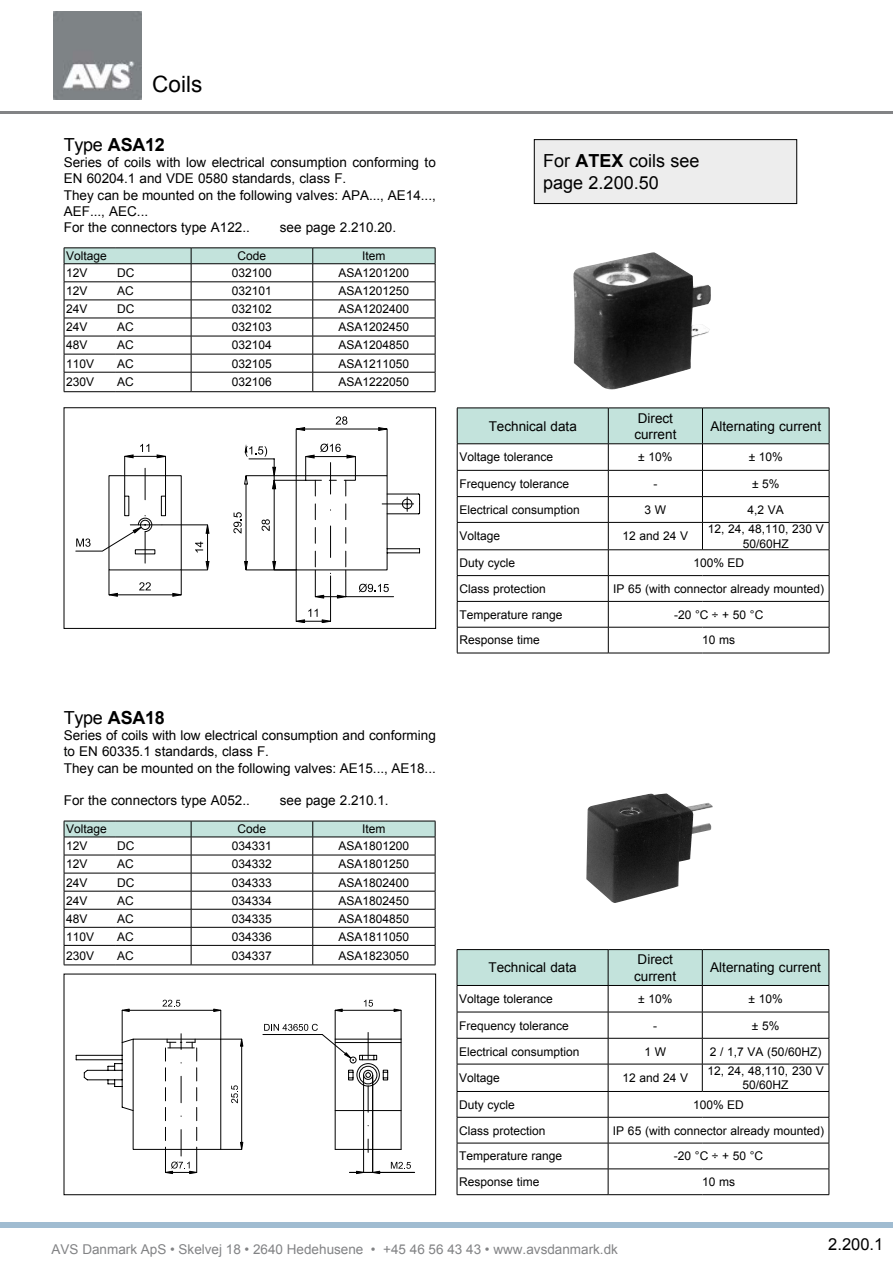
<style>
.page{position:relative;width:893px;height:1263px;background:#fff}
.page>*{position:absolute;margin:0;border:0;box-sizing:border-box;transform-origin:0 0}
.t1{font:22.5px "Arial";color:#000}
.t2{font:18px/21.6px "Arial";color:#000}
.t3{font:700 18px "Arial";letter-spacing:-.015em;color:#000}
.t4{font:16.5px "Arial";color:#000}
.t5{font:13.5px/16.2px "Arial";color:#000}
.t6{font:13.5px "Arial";color:#828385}
.t7{font:12px/14.4px "Arial";color:#000;text-align:center}
.s1{font-weight:400}
.s2{font-weight:700}
</style>
<div class="page">
<img style="left:573px;top:252px;width:138px;height:137px">
<hr style="left:380px;top:1172px;width:35px;height:1px;background:#000">
<svg style="left:75px;top:1000px;width:336px;height:174px"></svg>
<div style="left:64px;top:974px;width:372px;height:221px;border:1px solid #000"></div>
<img style="left:586px;top:793px;width:127px;height:110px">
<div style="left:534px;top:140px;width:263px;height:64px;background:#ededed"></div>
<div style="left:534px;top:139px;width:263px;height:65px;border:1px solid #000"></div>
<hr style="left:296px;top:570px;width:1px;height:51px;background:#000">
<hr style="left:330px;top:576px;width:1px;height:45px;background:#000">
<svg style="left:295px;top:609px;width:37px;height:14px"></svg>
<hr style="left:296px;top:429px;width:1px;height:46px;background:#000">
<hr style="left:387px;top:429px;width:1px;height:46px;background:#000">
<hr style="left:305px;top:429px;width:74px;height:1px;background:#000">
<svg style="left:295px;top:427px;width:10px;height:4px"></svg>
<svg style="left:378px;top:427px;width:10px;height:4px"></svg>
<svg style="left:336px;top:416px;width:11px;height:9px"></svg>
<svg style="left:76px;top:443px;width:344px;height:156px"></svg>
<div style="left:64px;top:407px;width:372px;height:222px;border:1px solid #000"></div>
<svg style="left:64px;top:248px;width:372px;height:143px"></svg>
<hr style="left:64px;top:391px;width:51px;height:1px;background:#000">
<hr style="left:115px;top:391px;width:76px;height:1px;background:#000">
<hr style="left:191px;top:391px;width:122px;height:1px;background:#000">
<hr style="left:313px;top:391px;width:122px;height:1px;background:#000">
<svg style="left:64px;top:821px;width:372px;height:144px"></svg>
<hr style="left:64px;top:965px;width:51px;height:1px;background:#000">
<hr style="left:115px;top:965px;width:76px;height:1px;background:#000">
<hr style="left:191px;top:965px;width:122px;height:1px;background:#000">
<hr style="left:313px;top:965px;width:122px;height:1px;background:#000">
<svg style="left:457px;top:408px;width:373px;height:245px"></svg>
<hr style="left:457px;top:653px;width:151px;height:1px;background:#000">
<hr style="left:608px;top:653px;width:94px;height:1px;background:#000">
<hr style="left:702px;top:653px;width:127px;height:1px;background:#000">
<svg style="left:457px;top:949px;width:373px;height:245px"></svg>
<hr style="left:457px;top:1194px;width:151px;height:1px;background:#000">
<hr style="left:608px;top:1194px;width:94px;height:1px;background:#000">
<hr style="left:702px;top:1194px;width:127px;height:1px;background:#000">
<img style="left:53px;top:11px;width:88px;height:88px">
<h1 class="t1" style="left:152px;top:70px;width:51px">Coils</h1>
<h2 class="t3" style="left:64px;top:133px;width:103px"><span class="s1">Type</span> ASA12</h2>
<p class="t5" style="left:64px;top:154px;width:374px">Series of coils with low electrical consumption conforming to EN 60204.1 and VDE 0580 standards, class F.<br>They can be mounted on the following valves: APA..., AE14..., AEF..., AEC...<br>For the connectors type A122..</p>
<p class="t5" style="left:280px;top:219px;width:118px">see page 2.210.20.</p>
<p class="t7" style="left:66px;top:249px;width:42px">Voltage</p>
<p class="t7" style="left:238px;top:249px;width:30px">Code</p>
<p class="t7" style="left:362px;top:249px;width:25px">Item</p>
<p class="t7" style="left:66px;top:266px;width:23px">12V</p>
<p class="t7" style="left:117px;top:266px;width:19px">DC</p>
<p class="t7" style="left:232px;top:266px;width:42px">032100</p>
<p class="t7" style="left:339px;top:266px;width:72px">ASA1201200</p>
<p class="t7" style="left:66px;top:284px;width:23px">12V</p>
<p class="t7" style="left:117px;top:284px;width:18px">AC</p>
<p class="t7" style="left:232px;top:284px;width:42px">032101</p>
<p class="t7" style="left:339px;top:284px;width:72px">ASA1201250</p>
<p class="t7" style="left:66px;top:302px;width:23px">24V</p>
<p class="t7" style="left:117px;top:302px;width:19px">DC</p>
<p class="t7" style="left:232px;top:302px;width:42px">032102</p>
<p class="t7" style="left:339px;top:302px;width:72px">ASA1202400</p>
<p class="t7" style="left:66px;top:320px;width:23px">24V</p>
<p class="t7" style="left:117px;top:320px;width:18px">AC</p>
<p class="t7" style="left:232px;top:320px;width:42px">032103</p>
<p class="t7" style="left:339px;top:320px;width:72px">ASA1202450</p>
<p class="t7" style="left:66px;top:338px;width:23px">48V</p>
<p class="t7" style="left:117px;top:338px;width:18px">AC</p>
<p class="t7" style="left:232px;top:338px;width:42px">032104</p>
<p class="t7" style="left:339px;top:338px;width:72px">ASA1204850</p>
<p class="t7" style="left:66px;top:356px;width:30px">110V</p>
<p class="t7" style="left:117px;top:356px;width:18px">AC</p>
<p class="t7" style="left:232px;top:356px;width:42px">032105</p>
<p class="t7" style="left:339px;top:356px;width:72px">ASA1211050</p>
<p class="t7" style="left:66px;top:375px;width:30px">230V</p>
<p class="t7" style="left:117px;top:375px;width:18px">AC</p>
<p class="t7" style="left:232px;top:375px;width:42px">032106</p>
<p class="t7" style="left:339px;top:375px;width:72px">ASA1222050</p>
<h2 class="t2" style="left:543px;top:150px;width:158px">For <span class="s2">ATEX</span> coils see page 2.200.50</h2>
<p class="t5" style="left:489px;top:418px;width:90px">Technical data</p>
<p class="t5" style="left:634px;top:410px;width:44px">Direct current</p>
<p class="t5" style="left:710px;top:418px;width:112px">Alternating current</p>
<p class="t7" style="left:459px;top:450px;width:95px">Voltage tolerance</p>
<p class="t7" style="left:638px;top:450px;width:36px">± 10%</p>
<p class="t7" style="left:749px;top:450px;width:36px">± 10%</p>
<p class="t7" style="left:459px;top:476px;width:111px">Frequency tolerance</p>
<p class="t7" style="left:653px;top:476px;width:5px">-</p>
<p class="t7" style="left:752px;top:476px;width:29px">± 5%</p>
<p class="t7" style="left:459px;top:503px;width:122px">Electrical consumption</p>
<p class="t7" style="left:645px;top:503px;width:23px">3 W</p>
<p class="t7" style="left:748px;top:503px;width:38px">4,2 VA</p>
<p class="t7" style="left:459px;top:529px;width:42px">Voltage</p>
<p class="t7" style="left:622px;top:529px;width:67px">12 and 24 V</p>
<p class="t7" style="left:708px;top:522px;width:118px">12, 24, 48,110, 230 V<br>50/60HZ</p>
<p class="t7" style="left:459px;top:556px;width:57px">Duty cycle</p>
<p class="t7" style="left:693px;top:556px;width:52px">100% ED</p>
<p class="t7" style="left:459px;top:582px;width:88px">Class protection</p>
<p class="t7" style="left:613px;top:582px;width:213px">IP 65 (with connector already mounted)</p>
<p class="t7" style="left:459px;top:607px;width:105px">Temperature range</p>
<p class="t7" style="left:674px;top:607px;width:91px">-20 °C ÷ + 50 °C</p>
<p class="t7" style="left:459px;top:633px;width:82px">Response time</p>
<p class="t7" style="left:702px;top:633px;width:35px">10 ms</p>
<h2 class="t3" style="left:64px;top:706px;width:103px"><span class="s1">Type</span> ASA18</h2>
<p class="t5" style="left:64px;top:727px;width:374px">Series of coils with low electrical consumption and conforming to EN 60335.1 standards, class F.<br>They can be mounted on the following valves: AE15..., AE18...</p>
<p class="t5" style="left:64px;top:792px;width:188px">For the connectors type A052..</p>
<p class="t5" style="left:280px;top:792px;width:110px">see page 2.210.1.</p>
<p class="t7" style="left:66px;top:822px;width:42px">Voltage</p>
<p class="t7" style="left:238px;top:822px;width:30px">Code</p>
<p class="t7" style="left:362px;top:822px;width:25px">Item</p>
<p class="t7" style="left:66px;top:839px;width:23px">12V</p>
<p class="t7" style="left:117px;top:839px;width:19px">DC</p>
<p class="t7" style="left:232px;top:839px;width:42px">034331</p>
<p class="t7" style="left:339px;top:839px;width:72px">ASA1801200</p>
<p class="t7" style="left:66px;top:857px;width:23px">12V</p>
<p class="t7" style="left:117px;top:857px;width:18px">AC</p>
<p class="t7" style="left:232px;top:857px;width:42px">034332</p>
<p class="t7" style="left:339px;top:857px;width:72px">ASA1801250</p>
<p class="t7" style="left:66px;top:875px;width:23px">24V</p>
<p class="t7" style="left:117px;top:875px;width:19px">DC</p>
<p class="t7" style="left:232px;top:875px;width:42px">034333</p>
<p class="t7" style="left:339px;top:875px;width:72px">ASA1802400</p>
<p class="t7" style="left:66px;top:893px;width:23px">24V</p>
<p class="t7" style="left:117px;top:893px;width:18px">AC</p>
<p class="t7" style="left:232px;top:893px;width:42px">034334</p>
<p class="t7" style="left:339px;top:893px;width:72px">ASA1802450</p>
<p class="t7" style="left:66px;top:911px;width:23px">48V</p>
<p class="t7" style="left:117px;top:911px;width:18px">AC</p>
<p class="t7" style="left:232px;top:911px;width:42px">034335</p>
<p class="t7" style="left:339px;top:911px;width:72px">ASA1804850</p>
<p class="t7" style="left:66px;top:929px;width:30px">110V</p>
<p class="t7" style="left:117px;top:929px;width:18px">AC</p>
<p class="t7" style="left:232px;top:929px;width:42px">034336</p>
<p class="t7" style="left:339px;top:929px;width:72px">ASA1811050</p>
<p class="t7" style="left:66px;top:948px;width:30px">230V</p>
<p class="t7" style="left:117px;top:948px;width:18px">AC</p>
<p class="t7" style="left:232px;top:948px;width:42px">034337</p>
<p class="t7" style="left:339px;top:948px;width:72px">ASA1823050</p>
<p class="t5" style="left:488px;top:960px;width:90px">Technical data</p>
<p class="t5" style="left:634px;top:952px;width:44px">Direct current</p>
<p class="t5" style="left:710px;top:960px;width:112px">Alternating current</p>
<p class="t7" style="left:459px;top:992px;width:95px">Voltage tolerance</p>
<p class="t7" style="left:638px;top:992px;width:36px">± 10%</p>
<p class="t7" style="left:748px;top:992px;width:36px">± 10%</p>
<p class="t7" style="left:459px;top:1018px;width:111px">Frequency tolerance</p>
<p class="t7" style="left:653px;top:1018px;width:5px">-</p>
<p class="t7" style="left:752px;top:1018px;width:29px">± 5%</p>
<p class="t7" style="left:459px;top:1044px;width:122px">Electrical consumption</p>
<p class="t7" style="left:644px;top:1044px;width:23px">1 W</p>
<p class="t7" style="left:710px;top:1044px;width:113px">2 / 1,7 VA (50/60HZ)</p>
<p class="t7" style="left:459px;top:1071px;width:42px">Voltage</p>
<p class="t7" style="left:622px;top:1071px;width:67px">12 and 24 V</p>
<p class="t7" style="left:708px;top:1064px;width:118px">12, 24, 48,110, 230 V<br>50/60HZ</p>
<p class="t7" style="left:459px;top:1097px;width:57px">Duty cycle</p>
<p class="t7" style="left:693px;top:1097px;width:52px">100% ED</p>
<p class="t7" style="left:459px;top:1123px;width:88px">Class protection</p>
<p class="t7" style="left:613px;top:1123px;width:213px">IP 65 (with connector already mounted)</p>
<p class="t7" style="left:459px;top:1149px;width:105px">Temperature range</p>
<p class="t7" style="left:674px;top:1149px;width:91px">-20 °C ÷ + 50 °C</p>
<p class="t7" style="left:459px;top:1175px;width:82px">Response time</p>
<p class="t7" style="left:702px;top:1175px;width:35px">10 ms</p>
<p class="t6" style="left:52px;top:1240px;width:568px">AVS Danmark ApS • Skelvej 18 • 2640 Hedehusene • +45 46 56 43 43 • www.avsdanmark.dk</p>
<h3 class="t4" style="left:828px;top:1234px;width:57px">2.200.1</h3>
</div>
